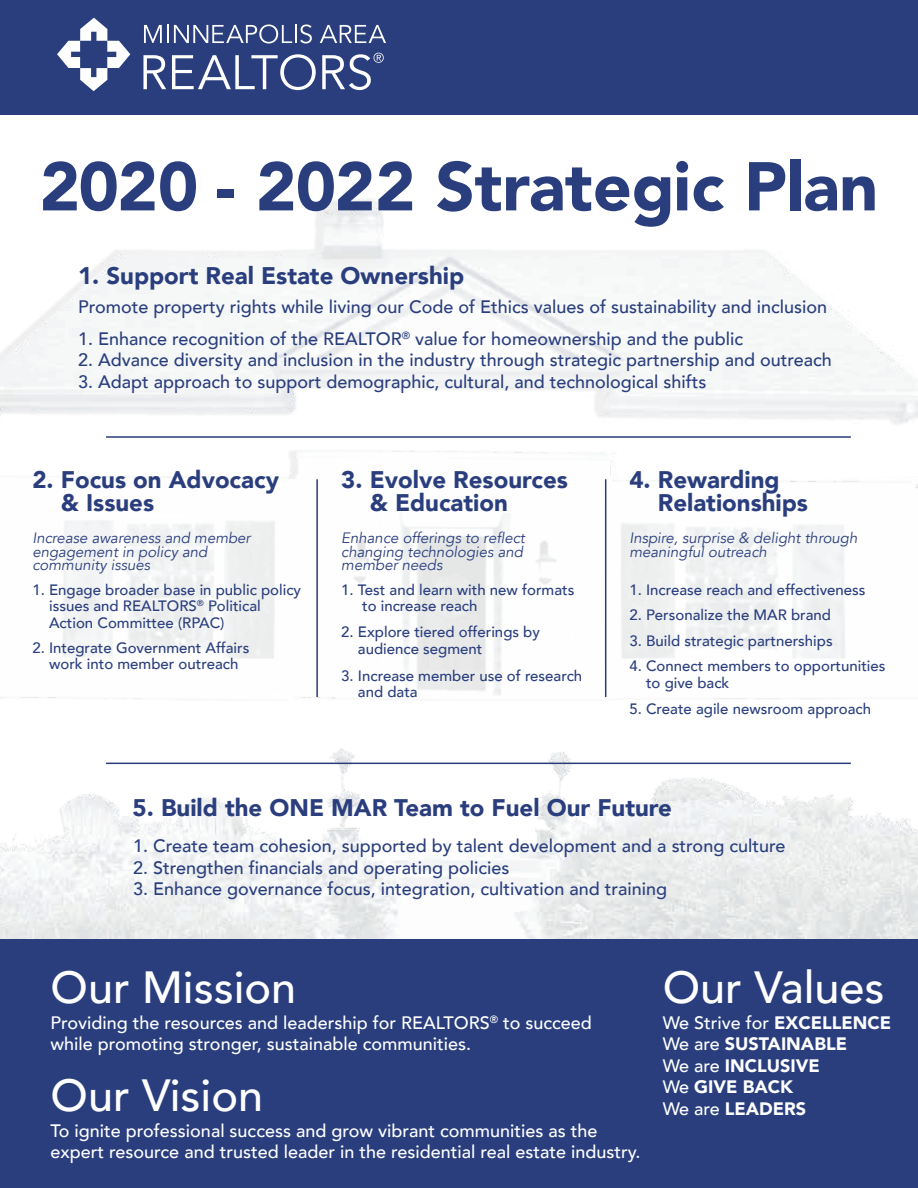
<style>
.page{position:relative;width:918px;height:1188px;background:#fff}
.page>*{position:absolute;margin:0;border:0;box-sizing:border-box;transform-origin:0 0}
.t1{font:900 68.25px "Avenir";letter-spacing:-.005em;color:#2a3e7e}
.t2{font:500 45px "Avenir";color:#fff}
.t3{font:900 24px/22.5px "Avenir";color:#2a3e7e}
.t4{font:500 18px "Avenir";color:#2a3e7e}
.t5{font:500 18px/21.6px "Avenir";color:#fff}
.t6{font:900 18px/21.6px "Avenir";color:#fff}
.t7{font:500 15px/16.5px "Avenir";color:#2a3e7e}
.t8{font:italic 15px/13.5px "Avenir";color:#2a3e7e}
.s1{font-weight:500}
</style>
<div class="page">
<img style="left:0;top:748px;width:918px;height:191px">
<div style="left:0;top:939px;width:918px;height:249px;background:#2a3e7e"></div>
<div style="left:0;top:0;width:918px;height:114px;background:#2a3e7e"></div>
<hr style="left:106px;top:436px;width:745px;height:2px;background:#2a3b7a">
<hr style="left:106px;top:763px;width:745px;height:1px;background:#2a3b7a">
<svg style="left:57px;top:18px;width:73px;height:73px"></svg>
<svg style="left:144px;top:24px;width:168px;height:19px"></svg>
<svg style="left:320px;top:25px;width:66px;height:18px"></svg>
<svg style="left:143px;top:55px;width:23px;height:34px"></svg>
<svg style="left:172px;top:54px;width:144px;height:36px"></svg>
<svg style="left:322px;top:53px;width:62px;height:37px"></svg>
<hr style="left:316px;top:479px;width:2px;height:218px;background:#2a3b7a">
<hr style="left:605px;top:479px;width:1px;height:218px;background:#2a3b7a">
<h1 class="t1" style="left:40px;top:128px;width:840px">2020 - 2022 Strategic Plan</h1>
<h3 class="t3" style="left:78px;top:264px;width:388px">1. Support Real Estate Ownership</h3>
<p class="t4" style="left:78px;top:291px;width:751px">Promote property rights while living our Code of Ethics values of sustainability and inclusion</p>
<p class="t4" style="left:78px;top:323px;width:666px">1. Enhance recognition of the REALTOR<sup>®</sup> value for homeownership and the public</p>
<p class="t4" style="left:78px;top:344px;width:755px">2. Advance diversity and inclusion in the industry through strategic partnership and outreach</p>
<p class="t4" style="left:78px;top:366px;width:630px">3. Adapt approach to support demographic, cultural, and technological shifts</p>
<h3 class="t3" style="left:61px;top:468px;width:220px;text-indent:-28px">2. Focus on Advocacy &amp; Issues</h3>
<p class="t8" style="left:32px;top:532px;width:220px">Increase awareness and member engagement in policy and community issues</p>
<p class="t7" style="left:49px;top:580px;width:253px;text-indent:-17px">1. Engage broader base in public policy issues and REALTORS<sup>®</sup> Political<br>Action Committee (RPAC)</p>
<p class="t7" style="left:32px;top:638px;width:219px;text-align:center">2. Integrate Government Affairs work into member outreach</p>
<h3 class="t3" style="left:370px;top:468px;width:200px;text-indent:-28px">3. Evolve Resources &amp; Education</h3>
<p class="t8" style="left:341px;top:532px;width:185px">Enhance offerings to reflect changing technologies and member needs</p>
<p class="t7" style="left:362px;top:580px;width:214px;text-indent:-21px">1. Test and learn with new formats to increase reach</p>
<p class="t7" style="left:358px;top:623px;width:184px;text-indent:-17px">2. Explore tiered offerings by audience segment</p>
<p class="t7" style="left:358px;top:666px;width:226px;text-indent:-17px">3. Increase member use of research and data</p>
<h3 class="t3" style="left:658px;top:468px;width:152px;text-indent:-28px">4. Rewarding<br>Relationships</h3>
<p class="t8" style="left:629px;top:532px;width:230px">Inspire, surprise &amp; delight through meaningful outreach</p>
<p class="t7" style="left:629px;top:580px;width:238px">1. Increase reach and effectiveness</p>
<p class="t7" style="left:629px;top:605px;width:203px">2. Personalize the MAR brand</p>
<p class="t7" style="left:629px;top:632px;width:205px">3. Build strategic partnerships</p>
<p class="t7" style="left:646px;top:657px;width:241px;text-indent:-17px">4. Connect members to opportunities to give back</p>
<p class="t7" style="left:629px;top:699px;width:243px">5. Create agile newsroom approach</p>
<h3 class="t3" style="left:133px;top:796px;width:541px">5. Build the ONE MAR Team to Fuel Our Future</h3>
<p class="t4" style="left:133px;top:830px;width:654px">1. Create team cohesion, supported by talent development and a strong culture</p>
<p class="t4" style="left:133px;top:852px;width:378px">2. Strengthen financials and operating policies</p>
<p class="t4" style="left:133px;top:874px;width:536px">3. Enhance governance focus, integration, cultivation and training</p>
<h2 class="t2" style="left:51px;top:948px;width:247px">Our Mission</h2>
<p class="t5" style="left:51px;top:1011px;width:543px">Providing the resources and leadership for REALTORS<sup>®</sup> to succeed while promoting stronger, sustainable communities.</p>
<h2 class="t2" style="left:51px;top:1057px;width:214px">Our Vision</h2>
<p class="t5" style="left:51px;top:1119px;width:591px">To ignite professional success and grow vibrant communities as the expert resource and trusted leader in the residential real estate industry.</p>
<h2 class="t2" style="left:663px;top:948px;width:223px">Our Values</h2>
<p class="t6" style="left:663px;top:1011px;width:230px"><span class="s1">We Strive for</span> EXCELLENCE<br><span class="s1">We are</span> SUSTAINABLE<br><span class="s1">We are</span> INCLUSIVE<br><span class="s1">We</span> GIVE BACK</p>
<p class="t6" style="left:663px;top:1098px;width:145px"><span class="s1">We are</span> LEADERS</p>
</div>
